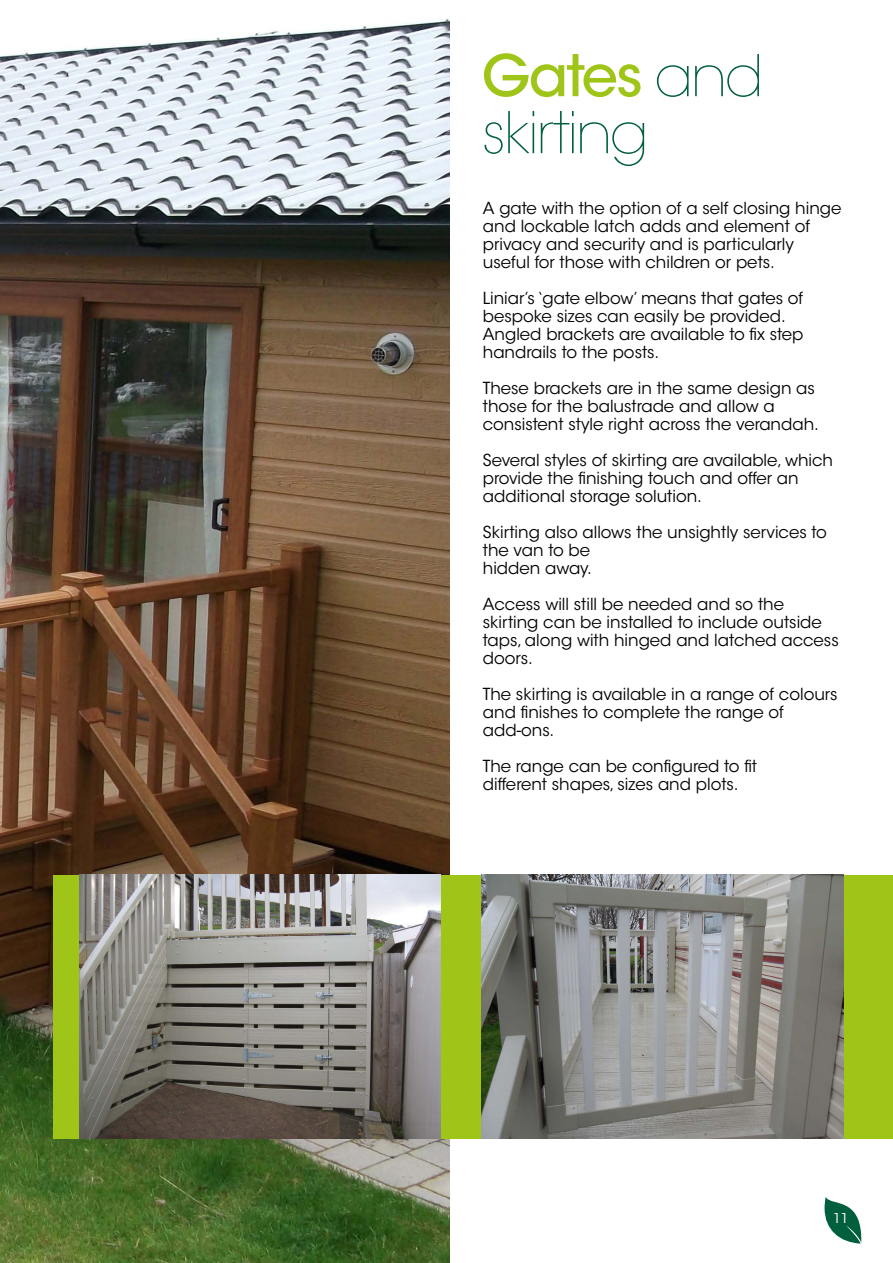
<style>
.page{position:relative;width:893px;height:1263px;background:#fff}
.page>*{position:absolute;margin:0;border:0;box-sizing:border-box;transform-origin:0 0}
.t1{font:200 57px/57px "ITC Avant Garde Std";letter-spacing:-.04em;color:#005f3c}
.t2{font:16.5px/18px "ITC Avant Garde Std";color:#000}
.t3{font:13.5px "ITC Avant Garde Std";color:#fff}
.s1{font-weight:500;color:#9fc519}
</style>
<div class="page">
<svg style="left:824px;top:1197px;width:38px;height:46px"></svg>
<img style="left:0;top:19px;width:450px;height:1244px">
<div style="left:54px;top:875px;width:839px;height:263px;background:#9fc519"></div>
<img style="left:482px;top:875px;width:361px;height:263px">
<img style="left:79px;top:875px;width:361px;height:263px">
<h1 class="t1" style="left:482px;top:49px;width:283px"><span class="s1">Gates</span> and skirting</h1>
<p class="t2" style="left:483px;top:199px;width:360px">A gate with the option of a self closing hinge and lockable latch adds and element of privacy and security and is particularly useful for those with children or pets.</p>
<p class="t2" style="left:483px;top:289px;width:322px">Liniar’s ‘gate elbow’ means that gates of bespoke sizes can easily be provided.<br>Angled brackets are available to fix step handrails to the posts.</p>
<p class="t2" style="left:483px;top:379px;width:338px">These brackets are in the same design as those for the balustrade and allow a consistent style right across the verandah.</p>
<p class="t2" style="left:483px;top:451px;width:352px">Several styles of skirting are available, which provide the finishing touch and offer an additional storage solution.</p>
<p class="t2" style="left:483px;top:523px;width:346px">Skirting also allows the unsightly services to the van to be<br>hidden away.</p>
<p class="t2" style="left:483px;top:595px;width:357px">Access will still be needed and so the skirting can be installed to include outside taps, along with hinged and latched access doors.</p>
<p class="t2" style="left:483px;top:685px;width:356px">The skirting is available in a range of colours and finishes to complete the range of add-ons.</p>
<p class="t2" style="left:483px;top:757px;width:276px">The range can be configured to fit different shapes, sizes and plots.</p>
<p class="t3" style="left:833px;top:1210px;width:17px">11</p>
</div>
